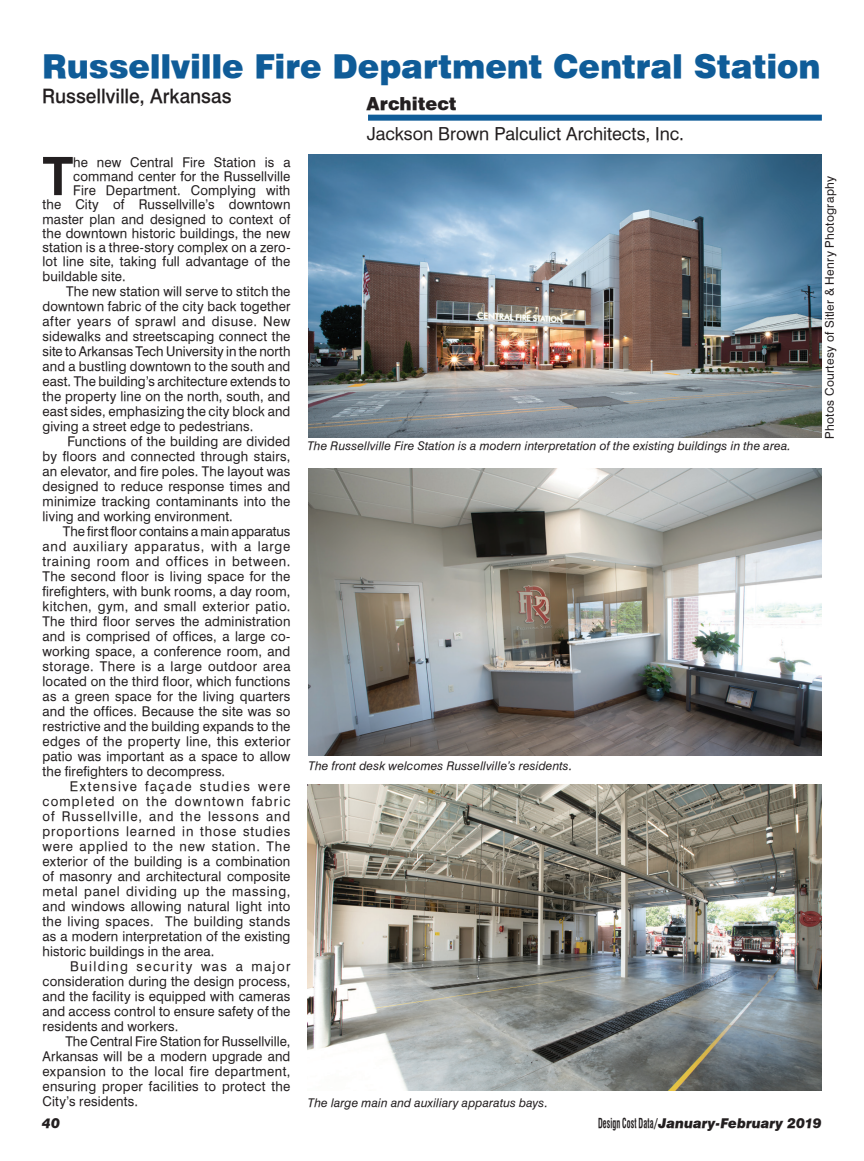
<style>
.page{position:relative;width:864px;height:1161px;background:#fff}
.page>*{position:absolute;margin:0;border:0;box-sizing:border-box;transform-origin:0 0}
.First_paragragh{font:700 53.25px "Halvett";color:#231f20}
.t1{font:900 33px "Halvett";letter-spacing:-.005em;color:#0f5c98}
.t2{font:500 19.5px "Halvett";color:#231f20}
.t3{font:18px "Halvett";color:#231f20}
.t4{font:900 18px "Halvett";color:#231f20}
.First_paragragh-2{font:13.5px/15px "Halvett";letter-spacing:.01em;color:#231f20;text-align:justify}
.t5{font:italic 900 13.5px "Halvett";color:#231f20}
.t6{font:italic 12px "Halvett";letter-spacing:.015em;color:#231f20}
.photo_crdt{font:12px "Halvett";letter-spacing:.025em;color:#231f20}
.s1{font-weight:700;font-style:normal;font-stretch:condensed}
.s2{font-weight:700;font-style:normal}
</style>
<div class="page">
<div style="left:368px;top:115px;width:454px;height:6px;background:#0f5c98"></div>
<img style="left:308px;top:155px;width:514px;height:283px">
<img style="left:308px;top:469px;width:513px;height:287px">
<img style="left:308px;top:784px;width:513px;height:306px">
<p class="t1" style="left:42px;top:46px;width:780px">Russellville Fire Department Central Station</p>
<p class="t2" style="left:42px;top:84px;width:191px">Russellville, Arkansas</p>
<p class="t4" style="left:367px;top:93px;width:92px">Architect</p>
<p class="t3" style="left:367px;top:123px;width:319px">Jackson Brown Palculict Architects, Inc.</p>
<p class="First_paragragh" style="left:43px;top:144px;width:32px">T</p>
<p class="First_paragragh-2" style="left:73px;top:154px;width:219px">he new Central Fire Station is a</p>
<p class="First_paragragh-2" style="left:73px;top:169px;width:219px">command center for the Russellville</p>
<p class="First_paragragh-2" style="left:73px;top:183px;width:219px">Fire Department. Complying with</p>
<p class="First_paragragh-2" style="left:43px;top:197px;width:249px">the City of Russellville’s downtown</p>
<p class="First_paragragh-2" style="left:43px;top:211px;width:249px">master plan and designed to context of</p>
<p class="First_paragragh-2" style="left:43px;top:226px;width:249px">the downtown historic buildings, the new</p>
<p class="First_paragragh-2" style="left:43px;top:240px;width:249px">station is a three-story complex on a zero-</p>
<p class="First_paragragh-2" style="left:43px;top:254px;width:249px">lot line site, taking full advantage of the</p>
<p class="First_paragragh-2" style="left:43px;top:268px;width:85px">buildable site.</p>
<p class="First_paragragh-2" style="left:43px;top:283px;width:249px;text-indent:24px">The new station will serve to stitch the downtown fabric of the city back together after years of sprawl and disuse. New sidewalks and streetscaping connect the site to Arkansas Tech University in the north and a bustling downtown to the south and east. The building’s architecture extends to the property line on the north, south, and east sides, emphasizing the city block and giving a street edge to pedestrians.</p>
<p class="First_paragragh-2" style="left:43px;top:433px;width:249px;text-indent:25px">Functions of the building are divided by floors and connected through stairs, an elevator, and fire poles. The layout was designed to reduce response times and minimize tracking contaminants into the living and working environment.</p>
<p class="First_paragragh-2" style="left:43px;top:523px;width:249px;text-indent:20px">The first floor contains a main apparatus and auxiliary apparatus, with a large training room and offices in between.<br>The second floor is living space for the firefighters, with bunk rooms, a day room, kitchen, gym, and small exterior patio.<br>The third floor serves the administration and is comprised of offices, a large co&shy;working space, a conference room, and storage. There is a large outdoor area located on the third floor, which functions as a green space for the living quarters and the offices. Because the site was so restrictive and the building expands to the edges of the property line, this exterior patio was important as a space to allow the firefighters to decompress.</p>
<p class="First_paragragh-2" style="left:43px;top:778px;width:249px;text-indent:27px">Extensive façade studies were completed on the downtown fabric of Russellville, and the lessons and proportions learned in those studies were applied to the new station. The exterior of the building is a combination of masonry and architectural composite metal panel dividing up the massing, and windows allowing natural light into the living spaces. The building stands as a modern interpretation of the existing historic buildings in the area.</p>
<p class="First_paragragh-2" style="left:43px;top:958px;width:249px;text-indent:28px">Building security was a major consideration during the design process, and the facility is equipped with cameras and access control to ensure safety of the residents and workers.</p>
<p class="First_paragragh-2" style="left:43px;top:1033px;width:249px;text-indent:23px">The Central Fire Station for Russellville, Arkansas will be a modern upgrade and expansion to the local fire department, ensuring proper facilities to protect the City’s residents.</p>
<p class="t5" style="left:42px;top:1115px;width:19px">40</p>
<p class="t5" style="left:598px;top:1115px;width:225px"><span class="s1">Design Cost Data</span><span class="s2">/</span>January-February 2019</p>
<p class="photo_crdt" style="left:823px;top:439px;width:264px;rotate:-90deg">Photos Courtesy of Sitler &amp; Henry Photography</p>
<p class="t6" style="left:307px;top:438px;width:485px">The Russellville Fire Station is a modern interpretation of the existing buildings in the area.</p>
<p class="t6" style="left:308px;top:759px;width:265px">The front desk welcomes Russellville’s residents.</p>
<p class="t6" style="left:308px;top:1095px;width:242px">The large main and auxiliary apparatus bays.</p>
</div>
